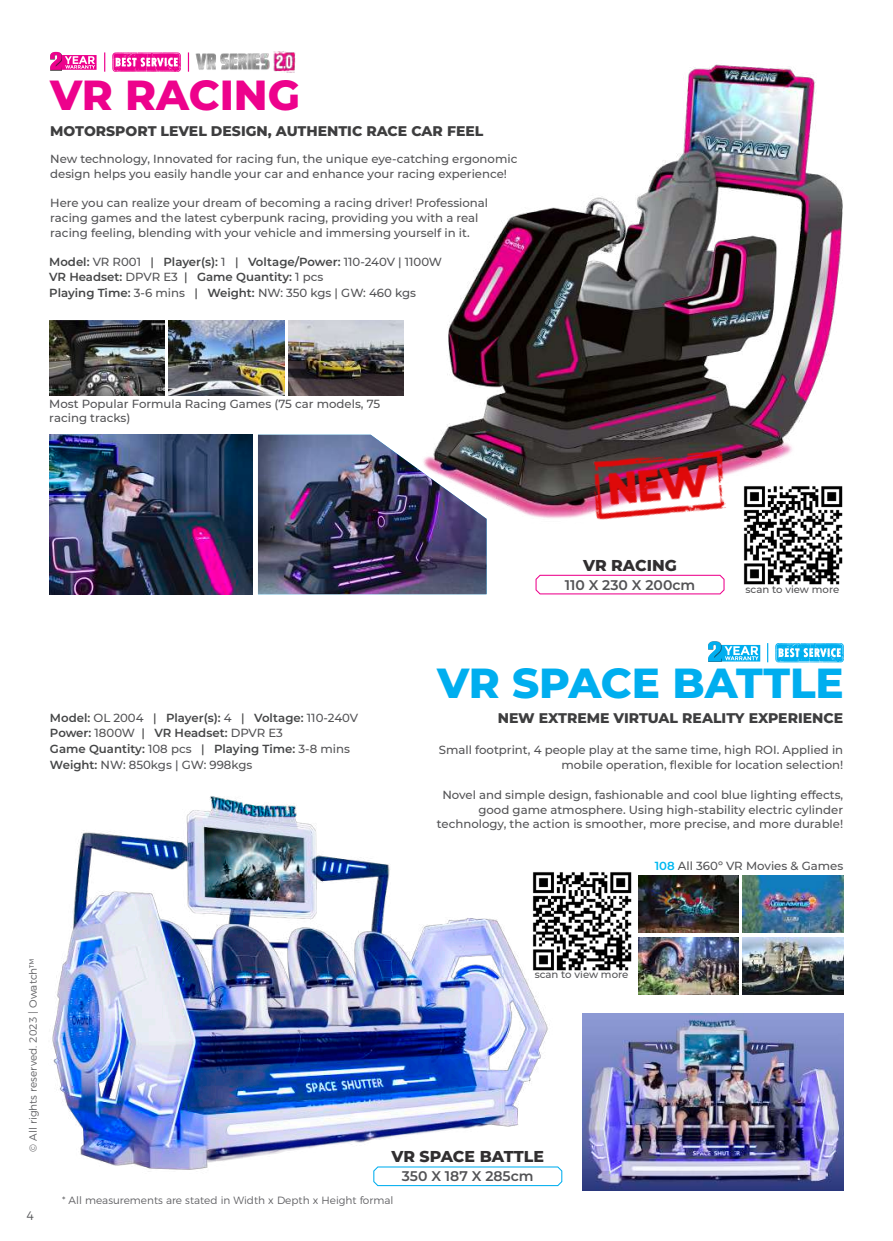
<style>
.page{position:relative;width:893px;height:1241px;background:#fff}
.page>*{position:absolute;margin:0;border:0;box-sizing:border-box;transform-origin:0 0}
.t1{font:800 42px "Montserrat";color:#00aeef}
.t2{font:800 42px "Montserrat";color:#ed028c}
.t3{font:800 15.75px "Montserrat";color:#312f30}
.t4{font:800 14px "Montserrat";color:#3e3e3f}
.t5{font:600 14px "Montserrat";color:#535355}
.t6{font:300 12.25px "Montserrat";color:#57585a}
.t7{font:500 11.72px/14.9px "Montserrat";color:#535355}
.t8{font:600 11.72px/15.8px "Montserrat";color:#454647}
.t9{font:300 10.5px "Montserrat";color:#616164}
.t10{font:500 10.15px "Montserrat";color:#535355}
.s1{font-weight:500;color:#535355}
.s2{font-weight:500;color:#3e3e3f}
.s3{font-weight:600;color:#00b8f0}
</style>
<div class="page">
<img style="left:444px;top:64px;width:399px;height:455px">
<img style="left:49px;top:434px;width:203px;height:160px">
<img style="left:743px;top:485px;width:100px;height:99px">
<svg style="left:535px;top:574px;width:190px;height:21px"></svg>
<img style="left:576px;top:417px;width:167px;height:103px">
<img style="left:258px;top:434px;width:229px;height:160px">
<img style="left:49px;top:320px;width:116px;height:75px">
<img style="left:169px;top:320px;width:115px;height:75px">
<img style="left:288px;top:320px;width:116px;height:75px">
<img style="left:52px;top:796px;width:517px;height:376px">
<img style="left:582px;top:1013px;width:261px;height:176px">
<img style="left:533px;top:871px;width:99px;height:99px">
<svg style="left:373px;top:1165px;width:190px;height:21px"></svg>
<img style="left:638px;top:937px;width:101px;height:57px">
<img style="left:638px;top:875px;width:101px;height:57px">
<img style="left:743px;top:875px;width:100px;height:57px">
<img style="left:743px;top:937px;width:100px;height:57px">
<svg style="left:50px;top:52px;width:47px;height:18px"></svg>
<svg style="left:104px;top:52px;width:1px;height:20px"></svg>
<img style="left:195px;top:51px;width:101px;height:22px">
<svg style="left:188px;top:52px;width:1px;height:20px"></svg>
<svg style="left:112px;top:52px;width:69px;height:20px"></svg>
<div style="left:708px;top:641px;width:14px;height:21px;background:#231f20;opacity:.7"></div>
<svg style="left:708px;top:641px;width:52px;height:20px"></svg>
<svg style="left:767px;top:643px;width:1px;height:19px"></svg>
<svg style="left:775px;top:643px;width:69px;height:20px"></svg>
<h1 class="t2" style="left:50px;top:64px;width:251px">VR RACING</h1>
<p class="t4" style="left:50px;top:121px;width:435px">MOTORSPORT LEVEL DESIGN, AUTHENTIC RACE CAR FEEL</p>
<p class="t7" style="left:50px;top:151px;width:469px">New technology, Innovated for racing fun, the unique eye-catching ergonomic design helps you easily handle your car and enhance your racing experience!</p>
<p class="t7" style="left:50px;top:195px;width:439px">Here you can realize your dream of becoming a racing driver! Professional racing games and the latest cyberpunk racing, providing you with a real racing feeling, blending with your vehicle and immersing yourself in it.</p>
<p class="t8" style="left:49px;top:253px;width:394px">Model: <span class="s1">VR R001</span> <span class="s2">|</span> Player(s): <span class="s1">1</span> <span class="s2">|</span> Voltage/Power: <span class="s1">110-240V | 1100W<br></span>VR Headset: <span class="s1">DPVR E3</span> <span class="s2">|</span> Game Quantity: <span class="s1">1 pcs<br></span>Playing Time: <span class="s1">3-6 mins</span> <span class="s2">|</span> Weight: <span class="s1">NW: 350 kgs | GW: 460 kgs</span></p>
<p class="t7" style="left:49px;top:396px;width:332px;line-height:14px">Most Popular Formula Racing Games (75 car models, 75 racing tracks)</p>
<p class="t8" style="left:50px;top:708px;width:310px">Model: <span class="s1">OL 2004</span> <span class="s2">|</span> Player(s): <span class="s1">4</span> <span class="s2">|</span> Voltage: <span class="s1">110-240V </span>Power: <span class="s1">1800W</span> <span class="s2">|</span> VR Headset: <span class="s1">DPVR E3<br></span>Game Quantity: <span class="s1">108 pcs</span> <span class="s2">|</span> Playing Time: <span class="s1">3-8 mins </span>Weight: <span class="s1">NW: 850kgs | GW: 998kgs</span></p>
<h2 class="t3" style="left:583px;top:553px;width:95px">VR RACING</h2>
<p class="t5" style="left:565px;top:574px;width:132px">110 X 230 X 200cm</p>
<p class="t10" style="left:745px;top:582px;width:95px">scan to view more</p>
<h1 class="t1" style="left:437px;top:652px;width:408px">VR SPACE BATTLE</h1>
<p class="t4" style="left:498px;top:708px;width:347px">NEW EXTREME VIRTUAL REALITY EXPERIENCE</p>
<p class="t7" style="left:439px;top:741px;width:406px;text-align:right">Small footprint, 4 people play at the same time, high ROI. Applied in mobile operation, flexible for location selection!</p>
<p class="t7" style="left:437px;top:786px;width:408px;text-align:right">Novel and simple design, fashionable and cool blue lighting effects, good game atmosphere. Using high-stability electric cylinder technology, the action is smoother, more precise, and more durable!</p>
<p class="t7" style="left:655px;top:857px;width:190px"><span class="s3">108</span> All 360º VR Movies &amp; Games</p>
<p class="t9" style="left:25px;top:1151px;width:195px;rotate:-90deg">© All rights reserved. 2023 | Owatch™</p>
<p class="t6" style="left:27px;top:1206px;width:9px">4</p>
<p class="t10" style="left:535px;top:967px;width:95px">scan to view more</p>
<h2 class="t3" style="left:392px;top:1144px;width:154px">VR SPACE BATTLE</h2>
<p class="t5" style="left:402px;top:1166px;width:133px">350 X 187 X 285cm</p>
<p class="t9" style="left:62px;top:1191px;width:333px">* All measurements are stated in Width x Depth x Height formal</p>
</div>
